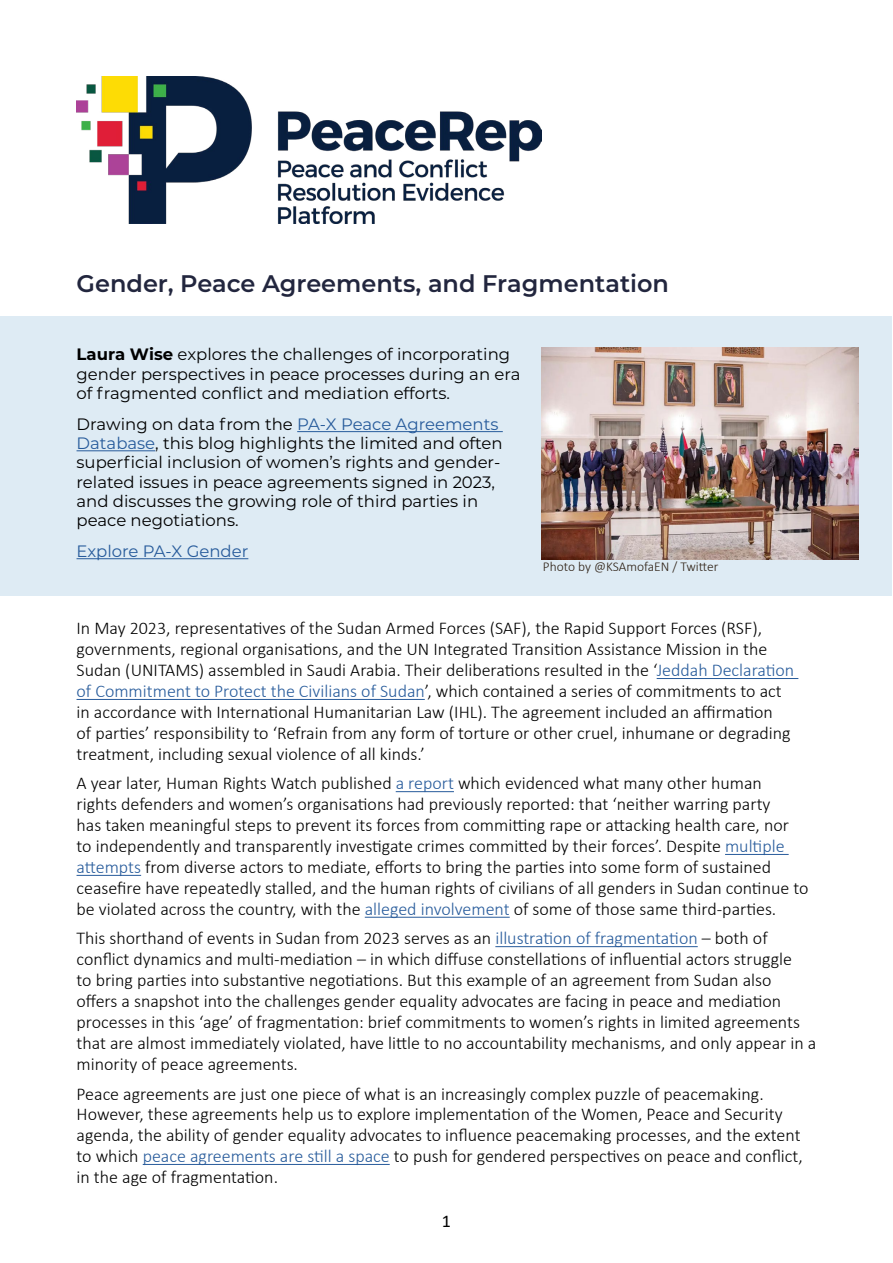
<style>
.page{position:relative;width:893px;height:1263px;background:#fff}
.page>*{position:absolute;margin:0;border:0;box-sizing:border-box;transform-origin:0 0}
.t1{font:600 24px "Montserrat";color:#22263e}
.t2{font:300 18px/21px "Calibri";color:#000}
.t3{font:18px "Calibri";color:#000}
.t4{font:16.5px/19.2px "Montserrat";color:#000}
.t5{font:16.5px "Montserrat";color:#275b9b}
.t6{font:300 13.5px "Calibri";color:#2e2014}
.s1{font-weight:700}
.s2{color:#275b9b}
</style>
<div class="page">
<div style="left:1px;top:316px;width:891px;height:280px;background:#deebf4"></div>
<hr style="left:657px;top:678px;width:141px;height:1px;background:#275b9b">
<hr style="left:77px;top:699px;width:348px;height:1px;background:#275b9b">
<hr style="left:396px;top:791px;width:58px;height:1px;background:#275b9b">
<hr style="left:725px;top:854px;width:64px;height:1px;background:#275b9b">
<hr style="left:77px;top:875px;width:64px;height:1px;background:#275b9b">
<hr style="left:365px;top:917px;width:145px;height:1px;background:#275b9b">
<hr style="left:495px;top:946px;width:203px;height:1px;background:#275b9b">
<hr style="left:143px;top:1164px;width:247px;height:1px;background:#275b9b">
<img style="left:77px;top:77px;width:465px;height:146px">
<hr style="left:297px;top:431px;width:206px;height:1px;background:#275b9b">
<hr style="left:77px;top:450px;width:78px;height:1px;background:#275b9b">
<hr style="left:77px;top:558px;width:171px;height:1px;background:#275b9b">
<img style="left:542px;top:348px;width:317px;height:211px">
<h1 class="t1" style="left:77px;top:266px;width:594px">Gender, Peace Agreements, and Fragmentation</h1>
<p class="t4" style="left:77px;top:344px;width:446px"><span class="s1">Laura Wise</span> explores the challenges of incorporating gender perspectives in peace processes during an era of fragmented conflict and mediation efforts.</p>
<p class="t4" style="left:77px;top:414px;width:428px">Drawing on data from the <span class="s2">PA-X Peace Agreements Database</span>, this blog highlights the limited and often superficial inclusion of women’s rights and gender&shy;related issues in peace agreements signed in 2023, and discusses the growing role of third parties in peace negotiations.</p>
<p class="t5" style="left:77px;top:540px;width:173px">Explore PA-X Gender</p>
<p class="t6" style="left:543px;top:559px;width:177px">Photo by @KSAmofaEN / Twitter</p>
<p class="t2" style="left:77px;top:618px;width:719px">In May 2023, representatives of the Sudan Armed Forces (SAF), the Rapid Support Forces (RSF), governments, regional organisations, and the UN Integrated Transition Assistance Mission in the Sudan (UNITAMS) assembled in Saudi Arabia. Their deliberations resulted in the ‘<span class="s2">Jeddah Declaration of Commitment to Protect the Civilians of Sudan</span>’, which contained a series of commitments to act in accordance with International Humanitarian Law (IHL). The agreement included an affirmation<br>of parties’ responsibility to ‘Refrain from any form of torture or other cruel, inhumane or degrading treatment, including sexual violence of all kinds.’</p>
<p class="t2" style="left:77px;top:773px;width:733px">A year later, Human Rights Watch published <span class="s2">a report</span> which evidenced what many other human<br>rights defenders and women’s organisations had previously reported: that ‘neither warring party<br>has taken meaningful steps to prevent its forces from committing rape or attacking health care, nor to independently and transparently investigate crimes committed by their forces’. Despite <span class="s2">multiple attempts</span> from diverse actors to mediate, efforts to bring the parties into some form of sustained ceasefire have repeatedly stalled, and the human rights of civilians of all genders in Sudan continue to be violated across the country, with the <span class="s2">alleged involvement</span> of some of those same third-parties.</p>
<p class="t2" style="left:77px;top:928px;width:741px">This shorthand of events in Sudan from 2023 serves as an <span class="s2">illustration of fragmentation</span> – both of conflict dynamics and multi-mediation – in which diffuse constellations of influential actors struggle<br>to bring parties into substantive negotiations. But this example of an agreement from Sudan also offers a snapshot into the challenges gender equality advocates are facing in peace and mediation processes in this ‘age’ of fragmentation: brief commitments to women’s rights in limited agreements that are almost immediately violated, have little to no accountability mechanisms, and only appear in a minority of peace agreements.</p>
<p class="t2" style="left:77px;top:1083px;width:728px">Peace agreements are just one piece of what is an increasingly complex puzzle of peacemaking.<br>However, these agreements help us to explore implementation of the Women, Peace and Security agenda, the ability of gender equality advocates to influence peacemaking processes, and the extent to which <span class="s2">peace agreements are still a space</span> to push for gendered perspectives on peace and conflict, in the age of fragmentation.</p>
<p class="t3" style="left:442px;top:1208px;width:11px">1</p>
</div>
